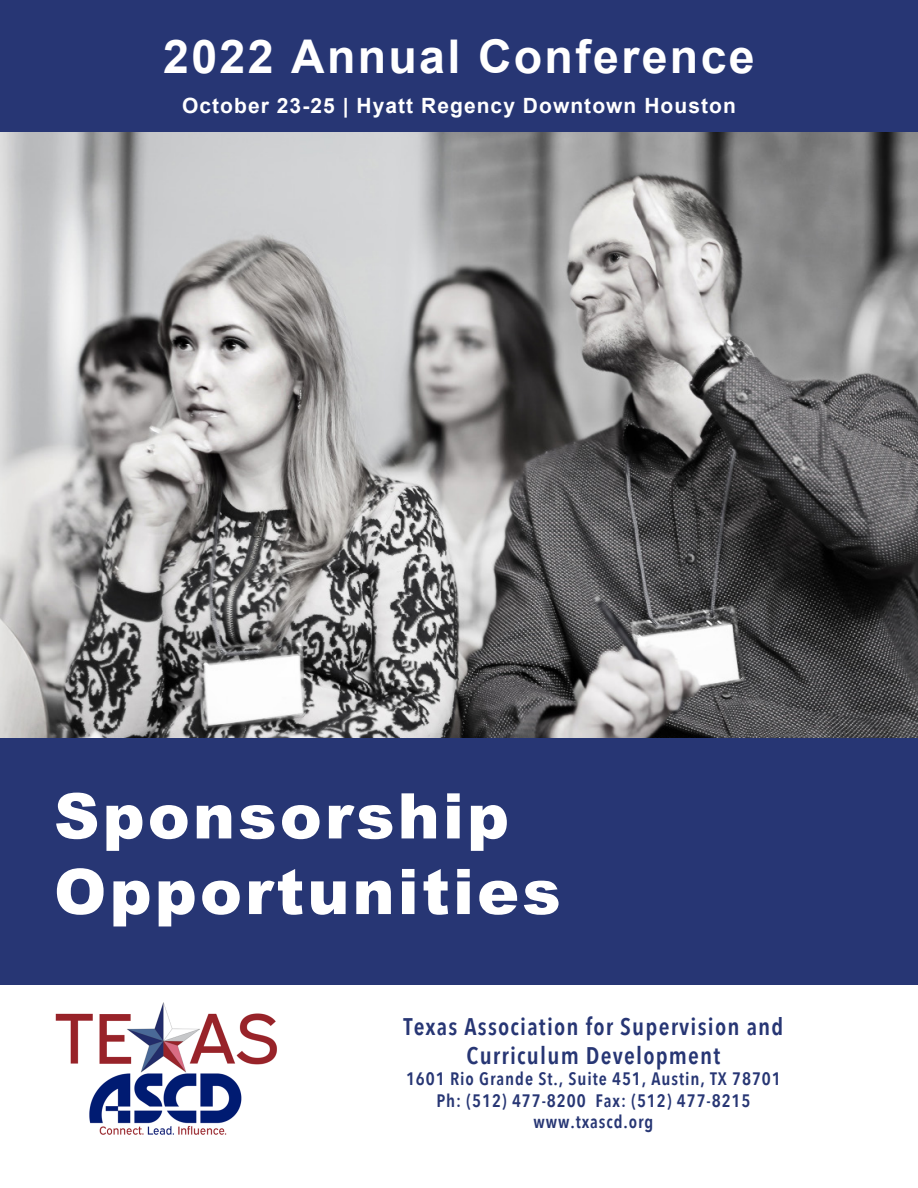
<style>
.page{position:relative;width:918px;height:1188px;background:#fff}
.page>*{position:absolute;margin:0;border:0;box-sizing:border-box;transform-origin:0 0}
.t1{font:900 63px/75.6px "Arial";letter-spacing:.05em;color:#fff}
.t2{font:700 46.5px "Arial";letter-spacing:.05em;color:#fff}
.t3{font:600 24px/28.8px "Avenir Next Condensed";letter-spacing:.05em;color:#273674;text-align:center}
.t4{font:700 21px "Arial";letter-spacing:.05em;color:#fff}
.t5{font:600 18px/21.6px "Avenir Next Condensed";letter-spacing:.05em;color:#273674;text-align:center}
</style>
<div class="page">
<img style="left:0;top:132px;width:918px;height:607px">
<div style="left:0;top:739px;width:918px;height:246px;background:#273674"></div>
<img style="left:55px;top:1003px;width:222px;height:132px">
<div style="left:0;top:0;width:918px;height:132px;background:#273674"></div>
<p class="t2" style="left:163px;top:26px;width:593px">2022 Annual Conference</p>
<p class="t4" style="left:182px;top:92px;width:555px">October 23-25 | Hyatt Regency Downtown Houston</p>
<p class="t1" style="left:54px;top:776px;width:508px">Sponsorship<br>Opportunities</p>
<p class="t3" style="left:403px;top:1011px;width:382px">Texas Association for Supervision and<br>Curriculum Development</p>
<p class="t5" style="left:406px;top:1068px;width:376px">1601 Rio Grande St., Suite 451, Austin, TX 78701</p>
<p class="t5" style="left:436px;top:1089px;width:316px">Ph: (512) 477-8200 Fax: (512) 477-8215 www.txascd.org</p>
</div>
